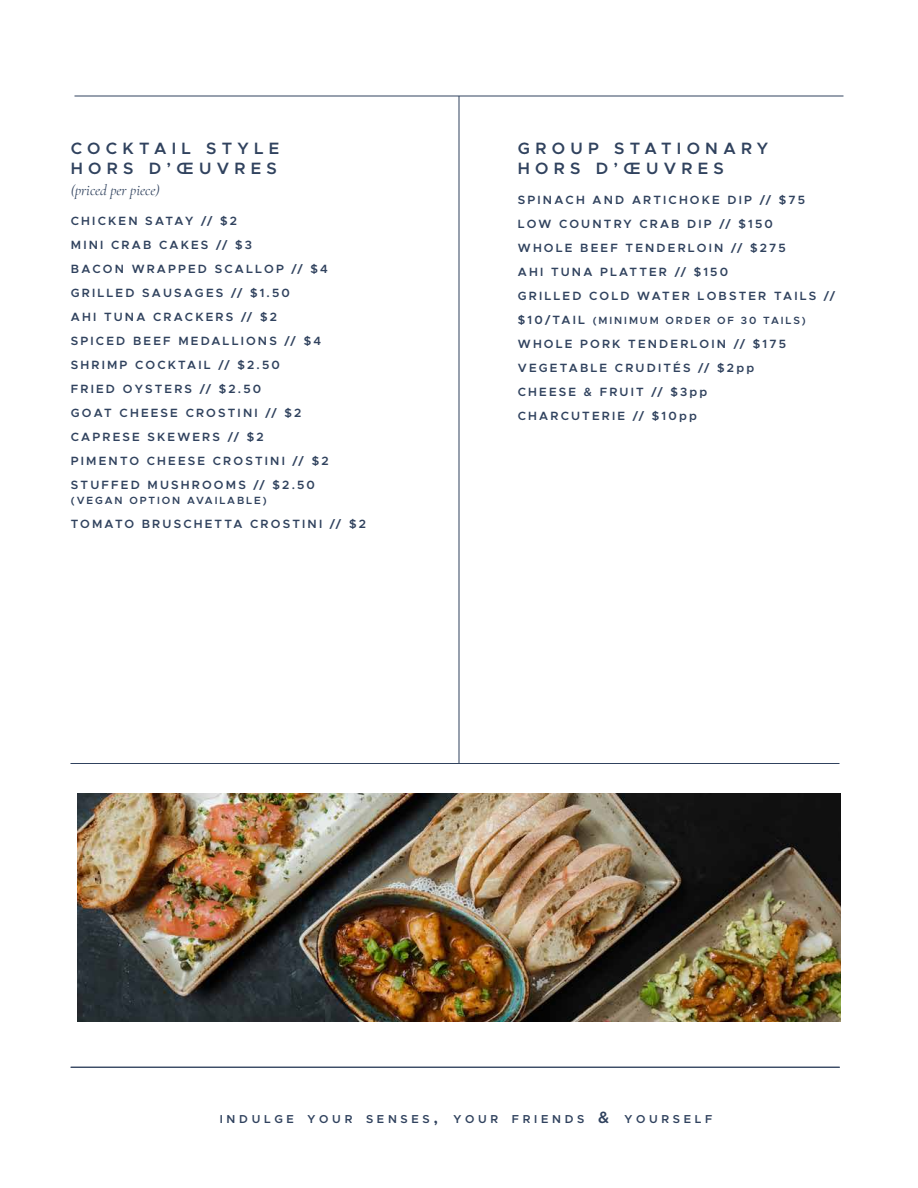
<style>
.page{position:relative;width:918px;height:1188px;background:#fff}
.page>*{position:absolute;margin:0;border:0;box-sizing:border-box;transform-origin:0 0}
.t1{font:600 16.5px/20.4px "Metropolis";letter-spacing:.32em;color:#30425e}
.t2{font:italic 15px "Cormorant Garamond";color:#30425e}
.t3{font:600 12px/24px "Metropolis";letter-spacing:.18em;color:#30425e}
.t4{font:600 11.55px "Metropolis";letter-spacing:.32em;color:#30425e}
.t5{font:600 10.5px "Metropolis";letter-spacing:.18em;color:#30425e}
.s1{font-size:12px}
.s2{font-size:16.5px}
</style>
<div class="page">
<hr style="left:75px;top:96px;width:768px;height:1px;background:#30425e">
<hr style="left:459px;top:96px;width:1px;height:668px;background:#30425e">
<hr style="left:71px;top:1067px;width:769px;height:1px;background:#30425e">
<hr style="left:70px;top:1067px;width:769px;height:1px;background:#30425e">
<hr style="left:70px;top:763px;width:769px;height:1px;background:#30425e">
<img style="left:77px;top:794px;width:764px;height:228px">
<h1 class="t1" style="left:71px;top:138px;width:210px">COCKTAIL STYLE<br>HORS D’ŒUVRES</h1>
<p class="t2" style="left:71px;top:181px;width:90px">(priced per piece)</p>
<p class="t3" style="left:71px;top:209px;width:259px">CHICKEN SATAY // $2<br>MINI CRAB CAKES // $3<br>BACON WRAPPED SCALLOP // $4<br>GRILLED SAUSAGES // $1.50<br>AHI TUNA CRACKERS // $2<br>SPICED BEEF MEDALLIONS // $4<br>SHRIMP COCKTAIL // $2.50<br>FRIED OYSTERS // $2.50<br>GOAT CHEESE CROSTINI // $2<br>CAPRESE SKEWERS // $2<br>PIMENTO CHEESE CROSTINI // $2<br>STUFFED MUSHROOMS // $2.50</p>
<p class="t5" style="left:71px;top:494px;width:197px">(VEGAN OPTION AVAILABLE)</p>
<p class="t3" style="left:71px;top:512px;width:297px">TOMATO BRUSCHETTA CROSTINI // $2</p>
<h1 class="t1" style="left:518px;top:138px;width:252px">GROUP STATIONARY<br>HORS D’ŒUVRES</h1>
<p class="t3" style="left:518px;top:188px;width:319px">SPINACH AND ARTICHOKE DIP // $75<br>LOW COUNTRY CRAB DIP // $150<br>WHOLE BEEF TENDERLOIN // $275<br>AHI TUNA PLATTER // $150<br>GRILLED COLD WATER LOBSTER TAILS //</p>
<p class="t5" style="left:518px;top:314px;width:290px"><span class="s1">$10/TAIL</span> (MINIMUM ORDER OF 30 TAILS)</p>
<p class="t3" style="left:518px;top:332px;width:270px">WHOLE PORK TENDERLOIN // $175<br>VEGETABLE CRUDITÉS // $2pp<br>CHEESE &amp; FRUIT // $3pp<br>CHARCUTERIE // $10pp</p>
<p class="t4" style="left:220px;top:1112px;width:494px">INDULGE YOUR SENSES<span class="s2">,</span> YOUR FRIENDS <span class="s2">&amp;</span> YOURSELF</p>
</div>
